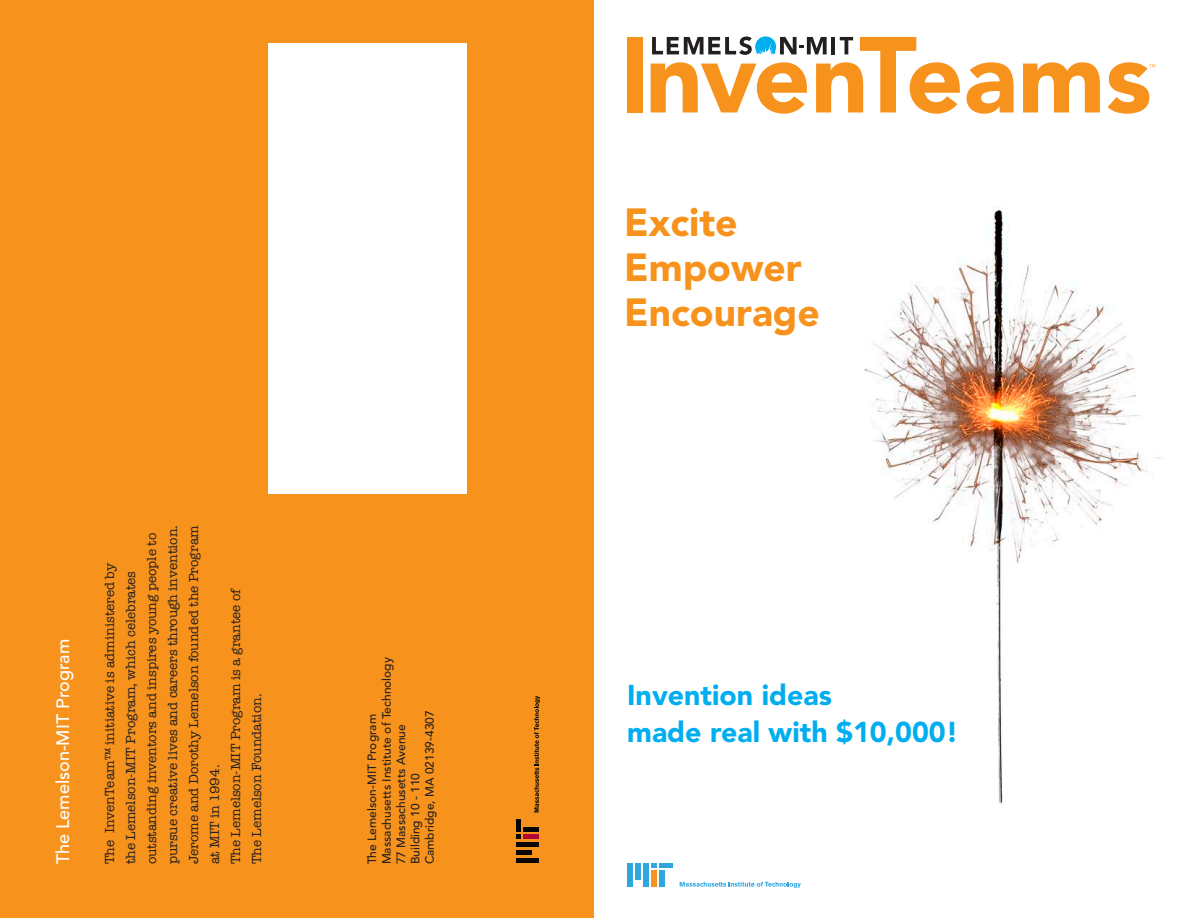
<style>
.page{position:relative;width:1188px;height:918px;background:#fff}
.page>*{position:absolute;margin:0;border:0;box-sizing:border-box;transform-origin:0 0}
.t1{font:900 39px "Avenir";color:#f7931d}
.t2{font:900 28.5px "Avenir";color:#00aeef}
.t3{font:500 18px "Avenir";color:#fff}
.t4{font:13.5px/21px "American Typewriter";color:#231f20}
.t5{font:500 12px "Avenir";color:#231f20}
</style>
<div class="page">
<div style="left:0;top:0;width:594px;height:918px;background:#f7931d"></div>
<div style="left:268px;top:43px;width:198px;height:451px;background:#fff"></div>
<div style="left:660px;top:863px;width:13px;height:5px;background:#2fa6de"></div>
<div style="left:635px;top:863px;width:5px;height:16px;background:#2fa6de"></div>
<div style="left:644px;top:863px;width:5px;height:24px;background:#2fa6de"></div>
<div style="left:627px;top:863px;width:5px;height:24px;background:#2fa6de"></div>
<div style="left:660px;top:870px;width:5px;height:17px;background:#2fa6de"></div>
<svg style="left:652px;top:863px;width:5px;height:5px"></svg>
<svg style="left:680px;top:882px;width:121px;height:6px"></svg>
<div style="left:652px;top:870px;width:5px;height:17px;background:#f79420"></div>
<div style="left:516px;top:819px;width:5px;height:13px;background:#050504"></div>
<div style="left:516px;top:850px;width:16px;height:5px;background:#050504"></div>
<div style="left:516px;top:842px;width:23px;height:5px;background:#050504"></div>
<div style="left:516px;top:858px;width:23px;height:5px;background:#050504"></div>
<div style="left:523px;top:827px;width:16px;height:5px;background:#050504"></div>
<svg style="left:516px;top:835px;width:5px;height:4px"></svg>
<svg style="left:534px;top:696px;width:6px;height:116px"></svg>
<hr style="left:523px;top:835px;width:16px;height:4px;background:#b30437">
<div style="left:627px;top:37px;width:16px;height:75px;background:#f7931d"></div>
<svg style="left:967px;top:62px;width:47px;height:52px"></svg>
<svg style="left:1023px;top:62px;width:77px;height:50px"></svg>
<svg style="left:651px;top:36px;width:309px;height:78px"></svg>
<svg style="left:1108px;top:62px;width:47px;height:52px"></svg>
<img style="left:864px;top:208px;width:299px;height:596px">
<p class="t3" style="left:52px;top:864px;width:227px;rotate:-90deg">The Lemelson-MIT Program</p>
<p class="t4" style="left:99px;top:864px;width:341px;rotate:-90deg">The InvenTeam™ initiative is administered by<br>the Lemelson-MIT Program, which celebrates outstanding inventors and inspires young people to pursue creative lives and careers through invention.<br>Jerome and Dorothy Lemelson founded the Program at MIT in 1994.</p>
<p class="t4" style="left:225px;top:864px;width:278px;rotate:-90deg">The Lemelson-MIT Program is a grantee of<br>The Lemelson Foundation.</p>
<p class="t5" style="left:380px;top:864px;width:209px;rotate:-90deg">Massachusetts Institute of Technology</p>
<p class="t5" style="left:423px;top:864px;width:156px;rotate:-90deg">Cambridge, MA 02139-4307</p>
<p class="t5" style="left:365px;top:864px;width:152px;rotate:-90deg">The Lemelson-MIT Program</p>
<p class="t5" style="left:394px;top:864px;width:142px;rotate:-90deg">77 Massachusetts Avenue</p>
<p class="t5" style="left:408px;top:864px;width:93px;rotate:-90deg">Building 10 - 110</p>
<p class="t1" style="left:624px;top:199px;width:115px">Excite</p>
<p class="t1" style="left:624px;top:244px;width:179px">Empower</p>
<p class="t1" style="left:624px;top:289px;width:197px">Encourage</p>
<p class="t2" style="left:627px;top:678px;width:206px">Invention ideas</p>
<p class="t2" style="left:627px;top:715px;width:333px">made real with $10,000!</p>
</div>
